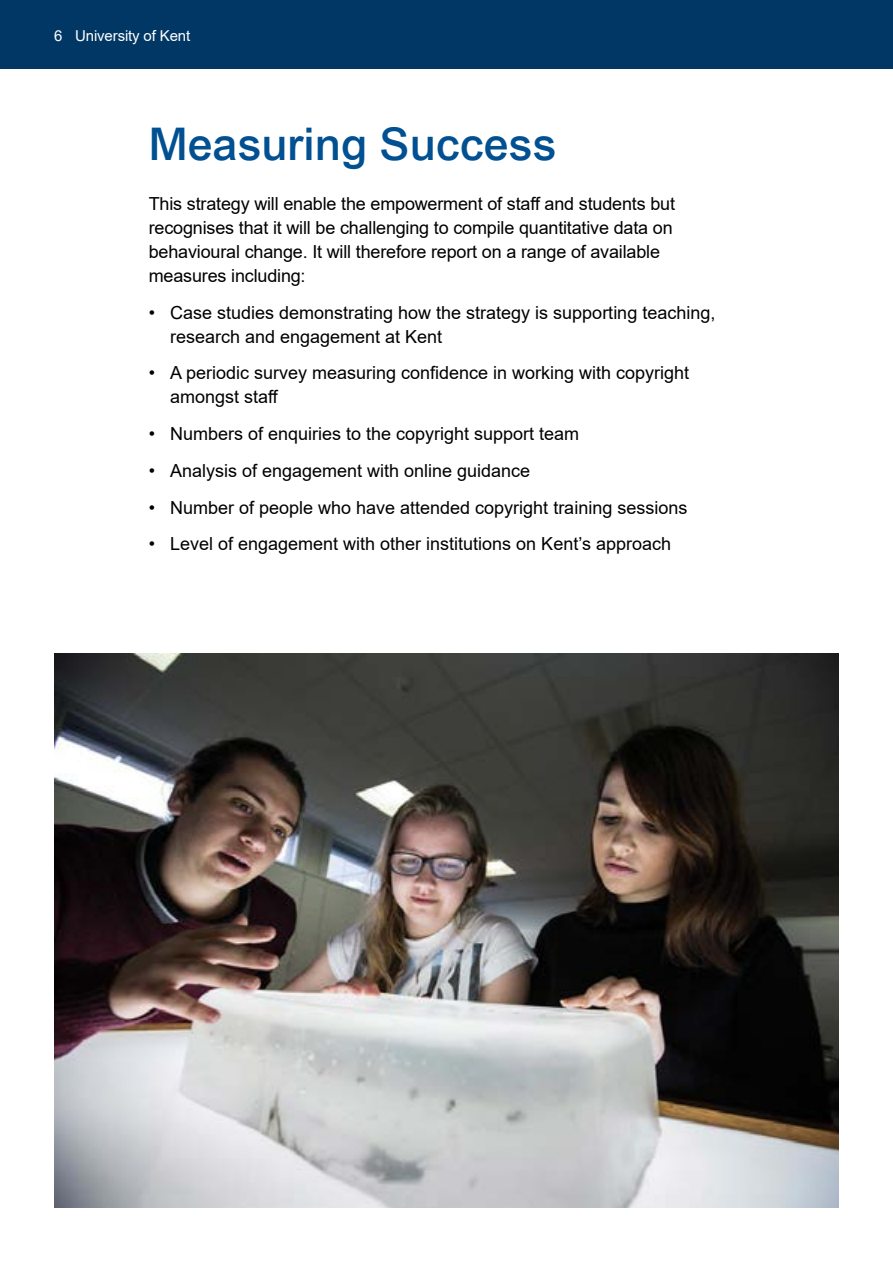
<style>
.page{position:relative;width:893px;height:1263px;background:#fff}
.page>*{position:absolute;margin:0;border:0;box-sizing:border-box;transform-origin:0 0}
.subhead{font:500 45px "Arial";color:#005092}
.t1{font:18px/24px "Arial";color:#000}
.t2{font:15px "Arial";letter-spacing:-.01em;color:#fff}
</style>
<div class="page">
<div style="left:0;top:0;width:893px;height:68px;background:#003764"></div>
<img style="left:54px;top:654px;width:785px;height:553px">
<p class="t2" style="left:54px;top:25px;width:138px">6 University of Kent</p>
<p class="subhead" style="left:149px;top:118px;width:409px">Measuring Success</p>
<p class="t1" style="left:149px;top:191px;width:528px">This strategy will enable the empowerment of staff and students but recognises that it will be challenging to compile quantitative data on behavioural change. It will therefore report on a range of available measures including:</p>
<p class="t1" style="left:170px;top:300px;width:547px;text-indent:-21px">• Case studies demonstrating how the strategy is supporting teaching, research and engagement at Kent</p>
<p class="t1" style="left:170px;top:361px;width:521px;text-indent:-21px">• A periodic survey measuring confidence in working with copyright amongst staff</p>
<p class="t1" style="left:149px;top:422px;width:432px">• Numbers of enquiries to the copyright support team</p>
<p class="t1" style="left:149px;top:458px;width:383px">• Analysis of engagement with online guidance</p>
<p class="t1" style="left:149px;top:495px;width:540px">• Number of people who have attended copyright training sessions</p>
<p class="t1" style="left:149px;top:532px;width:524px">• Level of engagement with other institutions on Kent’s approach</p>
</div>
